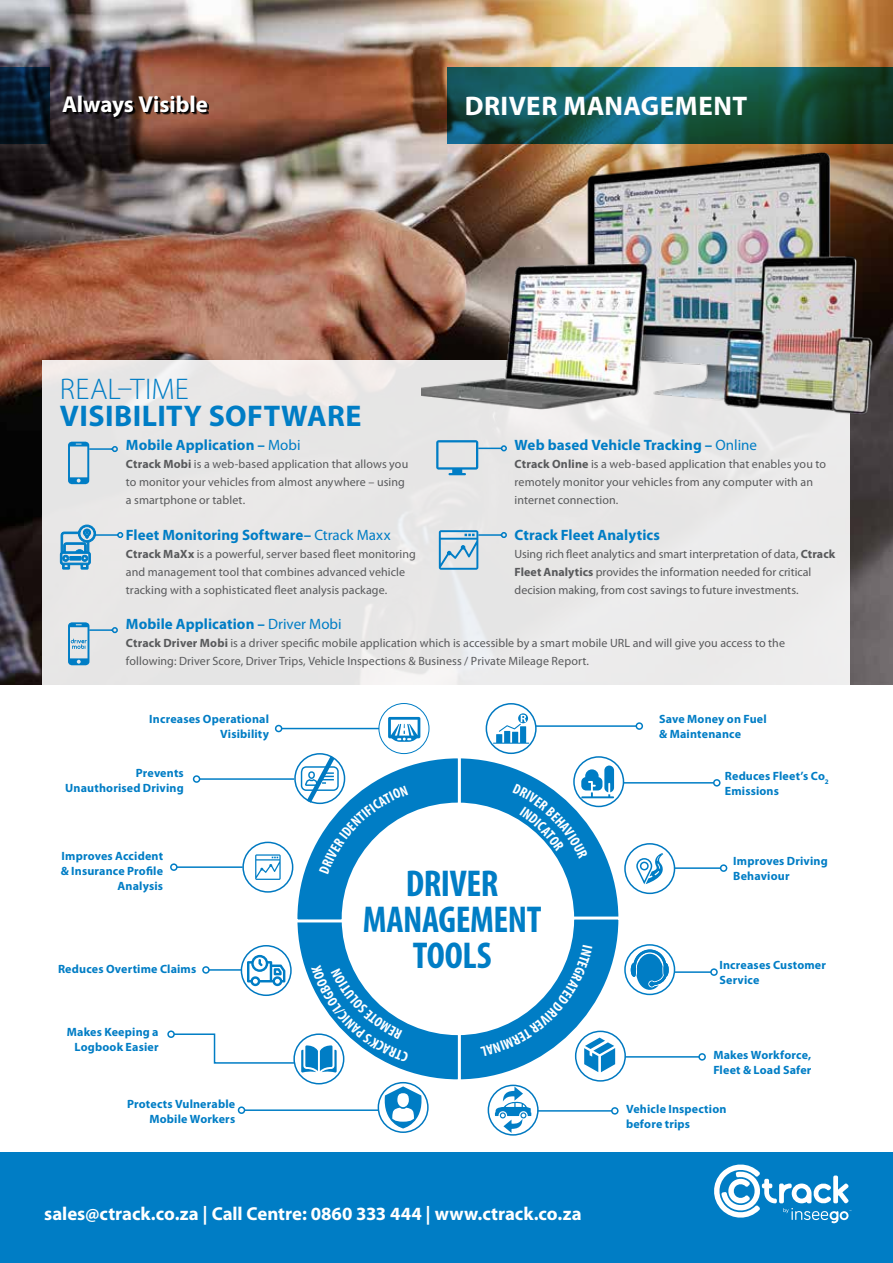
<style>
.page{position:relative;width:893px;height:1263px;background:#fff}
.page>*{position:absolute;margin:0;border:0;box-sizing:border-box;transform-origin:0 0}
.t1{font:700 condensed 37.5px/36px "Myriad Pro";letter-spacing:-.01em;color:#007dc5;text-align:center}
.t2{font:700 30px "Myriad Pro";letter-spacing:.015em;color:#007dc5}
.t3{font:300 30px "Myriad Pro";letter-spacing:.01em;color:#007dc5}
.t4{font:700 27px "Myriad Pro";letter-spacing:.02em;color:#fff}
.t5{font:700 23.1px "Myriad Pro";letter-spacing:-.005em;color:#fff}
.t6{font:700 18.75px "Myriad Pro";color:#fff}
.t7{font:700 15px "Myriad Pro";letter-spacing:.005em;color:#007dc5}
.t8{font:12px/18px "Myriad Pro";letter-spacing:.005em;color:#58595b}
.t9{font:700 12px/15px "Myriad Pro";letter-spacing:.015em;color:#007dc5}
.s1{font-weight:400}
.s2{font-weight:700}
</style>
<div class="page">
<img style="left:0;top:0;width:893px;height:684px">
<div style="left:65px;top:97px;width:144px;height:22px;background:#000;opacity:.75"></div>
<div style="left:43px;top:360px;width:807px;height:324px;background:#e9e8e7"></div>
<div style="left:0;top:1152px;width:893px;height:111px;background:#007dc5"></div>
<svg style="left:714px;top:1164px;width:137px;height:59px"></svg>
<svg style="left:623px;top:67px;width:270px;height:72px;background:#14544c"></svg>
<svg style="left:0;top:67px;width:49px;height:76px;background:#05192d"></svg>
<svg style="left:68px;top:442px;width:50px;height:42px"></svg>
<img style="left:623px;top:139px;width:270px;height:301px">
<svg style="left:60px;top:525px;width:64px;height:44px"></svg>
<svg style="left:68px;top:622px;width:50px;height:43px"></svg>
<img style="left:462px;top:0;width:161px;height:751px">
<img style="left:293px;top:0;width:169px;height:751px">
<div style="left:624px;top:843px;width:51px;height:51px;border:2px solid #0079c1;border-radius:50%"></div>
<svg style="left:636px;top:853px;width:27px;height:31px"></svg>
<div style="left:624px;top:944px;width:51px;height:51px;border:2px solid #007dc5;border-radius:50%"></div>
<svg style="left:631px;top:949px;width:38px;height:41px"></svg>
<div style="left:486px;top:703px;width:51px;height:51px;border:2px solid #0079c1;border-radius:50%"></div>
<svg style="left:518px;top:713px;width:10px;height:10px"></svg>
<svg style="left:493px;top:715px;width:36px;height:29px"></svg>
<hr style="left:282px;top:728px;width:97px;height:1px;background:#007dc5">
<div style="left:275px;top:725px;width:7px;height:7px;border:2px solid #007dc5;border-radius:50%"></div>
<div style="left:170px;top:863px;width:8px;height:8px;border:2px solid #007dc5;border-radius:50%"></div>
<div style="left:167px;top:1030px;width:8px;height:8px;border:2px solid #007dc5;border-radius:50%"></div>
<hr style="left:535px;top:725px;width:101px;height:2px;background:#007dc5">
<div style="left:636px;top:722px;width:7px;height:8px;border:2px solid #007dc5;border-radius:50%"></div>
<hr style="left:623px;top:782px;width:91px;height:1px;background:#007dc5">
<div style="left:713px;top:779px;width:7px;height:7px;border:2px solid #007dc5;border-radius:50%"></div>
<hr style="left:674px;top:867px;width:47px;height:2px;background:#007dc5">
<div style="left:720px;top:864px;width:7px;height:8px;border:2px solid #007dc5;border-radius:50%"></div>
<hr style="left:674px;top:971px;width:37px;height:2px;background:#007dc5">
<div style="left:710px;top:968px;width:8px;height:8px;border:2px solid #007dc5;border-radius:50%"></div>
<hr style="left:625px;top:1056px;width:74px;height:2px;background:#007dc5">
<div style="left:698px;top:1053px;width:8px;height:8px;border:2px solid #007dc5;border-radius:50%"></div>
<svg style="left:173px;top:751px;width:450px;height:382px"></svg>
<h3 class="t5" style="left:62px;top:89px;width:147px">Always Visible</h3>
<h3 class="t4" style="left:465px;top:88px;width:284px">DRIVER MANAGEMENT</h3>
<h2 class="t3" style="left:60px;top:371px;width:131px">REAL–TIME</h2>
<h2 class="t2" style="left:60px;top:397px;width:303px">VISIBILITY SOFTWARE</h2>
<p class="t7" style="left:126px;top:435px;width:176px">Mobile Application – <span class="s1">Mobi</span></p>
<p class="t8" style="left:126px;top:455px;width:284px"><span class="s2">Ctrack Mobi</span> is a web-based application that allows you to monitor your vehicles from almost anywhere – using a smartphone or tablet.</p>
<p class="t7" style="left:126px;top:525px;width:266px">Fleet Monitoring Software– <span class="s1">Ctrack Maxx</span></p>
<p class="t8" style="left:126px;top:545px;width:292px"><span class="s2">Ctrack MaXx</span> is a powerful, server based fleet monitoring and management tool that combines advanced vehicle tracking with a sophisticated fleet analysis package.</p>
<p class="t7" style="left:515px;top:435px;width:244px">Web based Vehicle Tracking – <span class="s1">Online</span></p>
<p class="t8" style="left:515px;top:455px;width:313px"><span class="s2">Ctrack Online</span> is a web-based application that enables you to remotely monitor your vehicles from any computer with an internet connection.</p>
<p class="t7" style="left:515px;top:525px;width:147px">Ctrack Fleet Analytics</p>
<p class="t8" style="left:515px;top:545px;width:322px">Using rich fleet analytics and smart interpretation of data, <span class="s2">Ctrack<br>Fleet Analytics</span> provides the information needed for critical decision making, from cost savings to future investments.</p>
<p class="t7" style="left:126px;top:614px;width:217px">Mobile Application – <span class="s1">Driver Mobi</span></p>
<p class="t8" style="left:126px;top:634px;width:661px"><span class="s2">Ctrack Driver Mobi</span> is a driver specific mobile application which is accessible by a smart mobile URL and will give you access to the following: Driver Score, Driver Trips, Vehicle Inspections &amp; Business / Private Mileage Report.</p>
<p class="t9" style="left:149px;top:711px;width:121px;text-align:right">Increases Operational<br>Visibility</p>
<p class="t9" style="left:659px;top:711px;width:109px">Save Money on Fuel &amp; Maintenance</p>
<p class="t9" style="left:65px;top:765px;width:120px;text-align:right">Prevents<br>Unauthorised Driving</p>
<p class="t9" style="left:61px;top:848px;width:104px;text-align:right">Improves Accident &amp; Insurance Profile<br>Analysis</p>
<p class="t9" style="left:58px;top:961px;width:140px">Reduces Overtime Claims</p>
<p class="t9" style="left:67px;top:1024px;width:93px;text-align:right">Makes Keeping a<br>Logbook Easier</p>
<p class="t9" style="left:127px;top:1096px;width:110px;text-align:right">Protects Vulnerable<br>Mobile Workers</p>
<h1 class="t1" style="left:363px;top:865px;width:180px">DRIVER<br>MANAGEMENT<br>TOOLS</h1>
<h3 class="t6" style="left:44px;top:1202px;width:539px">sales@ctrack.co.za | Call Centre: 0860 333 444 | www.ctrack.co.za</h3>
<p class="t9" style="left:725px;top:768px;width:105px">Reduces Fleet’s Co<sub>2<br></sub>Emissions</p>
<p class="t9" style="left:733px;top:853px;width:96px">Improves Driving<br>Behaviour</p>
<p class="t9" style="left:719px;top:957px;width:108px">Increases Customer<br>Service</p>
<p class="t9" style="left:713px;top:1047px;width:100px">Makes Workforce,<br>Fleet &amp; Load Safer</p>
<p class="t9" style="left:626px;top:1101px;width:102px">Vehicle Inspection before trips</p>
</div>
